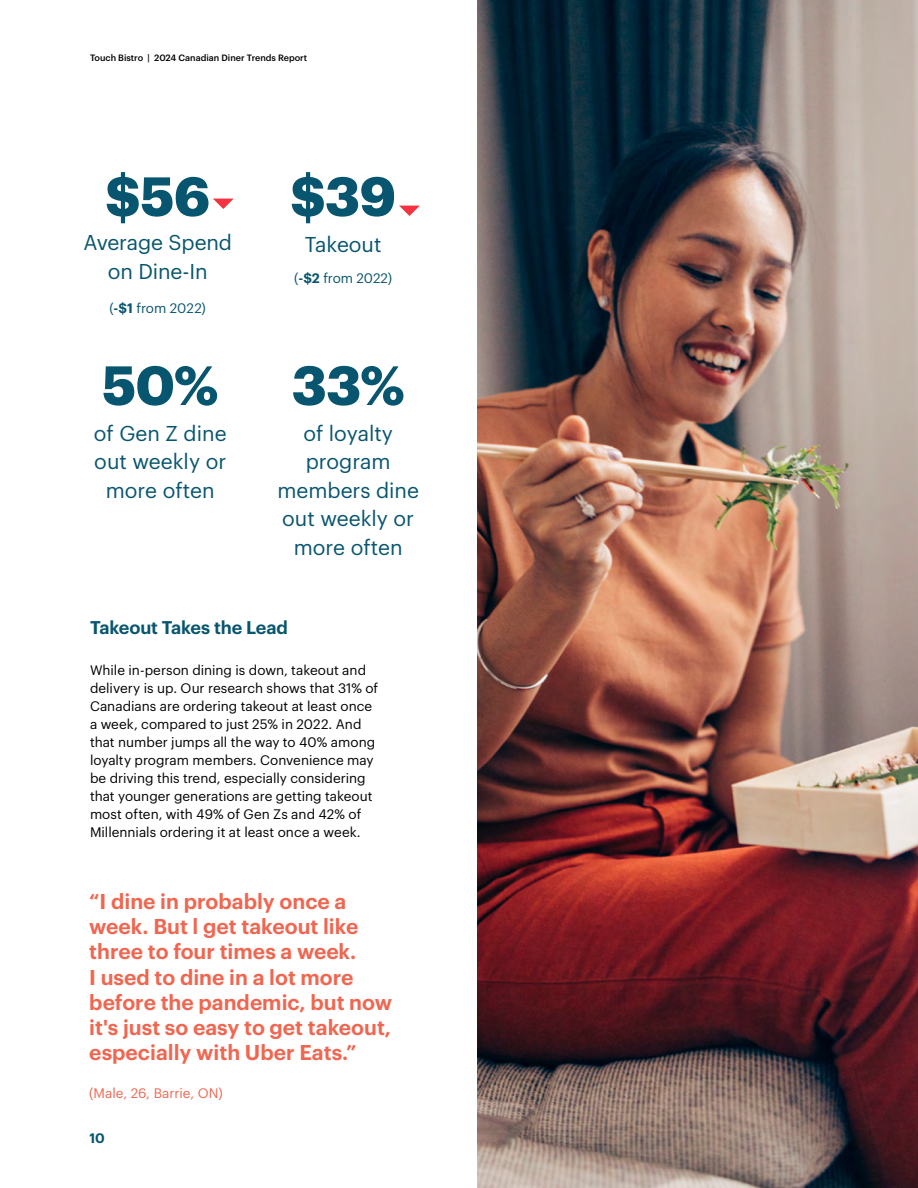
<style>
.page{position:relative;width:918px;height:1188px;background:#fff}
.page>*{position:absolute;margin:0;border:0;box-sizing:border-box;transform-origin:0 0}
.t1{font:700 54px "Graphik";letter-spacing:-.01em;color:#08556f}
.t2{font:600 21px/25.2px "Graphik";color:#f06751}
.t3{font:21px/28.5px "Graphik";color:#08556f;text-align:center}
.t4{font:600 18px "Graphik";letter-spacing:-.005em;color:#08556f}
.t5{font:13.5px/18px "Graphik";color:#000}
.t6{font:13.5px "Graphik";letter-spacing:-.005em;color:#08556f}
.t7{font:13.5px "Graphik";color:#f06751}
.t8{font:600 13.5px "Graphik";color:#08556f}
.t9{font:500 9px "Graphik";color:#000}
.s1{font-weight:600}
</style>
<div class="page">
<img style="left:477px;top:0;width:441px;height:1188px">
<svg style="left:399px;top:206px;width:21px;height:10px"></svg>
<svg style="left:213px;top:199px;width:20px;height:10px"></svg>
<p class="t9" style="left:90px;top:51px;width:219px">Touch Bistro | 2024 Canadian Diner Trends Report</p>
<h1 class="t1" style="left:105px;top:155px;width:106px">$56</h1>
<h2 class="t3" style="left:83px;top:227px;width:150px">Average Spend on Dine-In</h2>
<p class="t6" style="left:110px;top:298px;width:98px">(<span class="s1">-$1</span> from 2022)</p>
<h1 class="t1" style="left:102px;top:344px;width:118px">50%</h1>
<h2 class="t3" style="left:94px;top:417px;width:134px">of Gen Z dine out weekly or more often</h2>
<h1 class="t1" style="left:290px;top:155px;width:107px">$39</h1>
<h2 class="t3" style="left:305px;top:228px;width:78px">Takeout</h2>
<p class="t6" style="left:294px;top:268px;width:100px">(<span class="s1">-$2</span> from 2022)</p>
<h1 class="t1" style="left:292px;top:344px;width:115px">33%</h1>
<h2 class="t3" style="left:277px;top:417px;width:143px">of loyalty program members dine out weekly or more often</h2>
<h3 class="t4" style="left:90px;top:613px;width:200px">Takeout Takes the Lead</h3>
<p class="t5" style="left:90px;top:660px;width:290px">While in-person dining is down, takeout and delivery is up. Our research shows that 31% of Canadians are ordering takeout at least once a week, compared to just 25% in 2022. And that number jumps all the way to 40% among loyalty program members. Convenience may be driving this trend, especially considering that younger generations are getting takeout most often, with 49% of Gen Zs and 42% of Millennials ordering it at least once a week.</p>
<h2 class="t2" style="left:89px;top:887px;width:304px">“I dine in probably once a week. But l get takeout like three to four times a week.<br>I used to dine in a lot more before the pandemic, but now it's just so easy to get takeout, especially with Uber Eats.”</h2>
<p class="t7" style="left:89px;top:1083px;width:135px">(Male, 26, Barrie, ON)</p>
<p class="t8" style="left:90px;top:1128px;width:17px">10</p>
</div>
